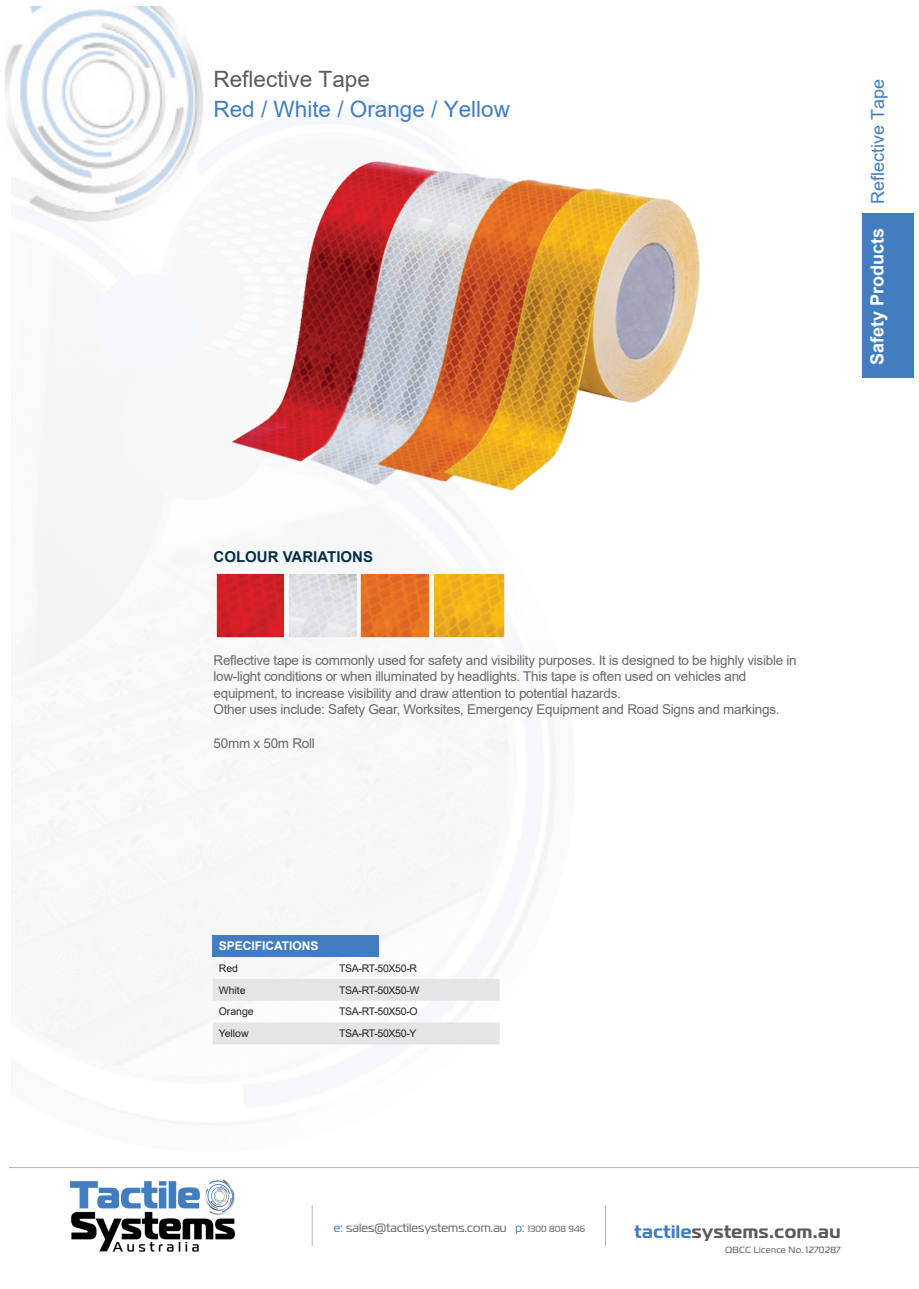
<style>
.page{position:relative;width:919px;height:1289px;background:#fff}
.page>*{position:absolute;margin:0;border:0;box-sizing:border-box;transform-origin:0 0}
.t1{font:22.5px "Arial";color:#427dc0}
.t2{font:22.5px "Arial";color:#5a5b5d}
.t3{font:700 18px "Magistral";letter-spacing:.03em;color:#417dc0}
.t4{font:700 18px "Arial";color:#fff}
.t5{font:18px "Arial";color:#427dc0}
.t6{font:700 15px "Arial";color:#032f46}
.t7{font:13.5px/16.5px "Arial";letter-spacing:-.02em;color:#66696a}
.t8{font:12px "Magistral";letter-spacing:.01em;color:#636466}
.t9{font:700 12px "Arial";color:#fff}
.t10{font:10.5px "Arial";letter-spacing:-.03em;color:#231f20}
.t11{font:9px "Magistral";letter-spacing:.03em;color:#595a5c}
.s1{color:#427dc0}
.s2{color:#626366}
.s3{font-size:9px;color:#646568}
.s4{color:#5a5a5d}
.s5{color:#595a5c}
</style>
<div class="page">
<img style="left:5px;top:6px;width:187px;height:128px">
<hr style="left:9px;top:1167px;width:909px;height:1px;background:#b0b2b4">
<hr style="left:312px;top:1205px;width:1px;height:40px;background:#b0b2b4">
<img style="left:69px;top:1179px;width:166px;height:73px">
<hr style="left:605px;top:1205px;width:1px;height:40px;background:#b0b2b4">
<img style="left:11px;top:50px;width:545px;height:1074px">
<div style="left:861px;top:213px;width:52px;height:164px;background:#427dc0"></div>
<div style="left:213px;top:935px;width:166px;height:22px;background:#427dc0"></div>
<div style="left:213px;top:978px;width:286px;height:22px;background:#e3e5e6"></div>
<div style="left:213px;top:1022px;width:286px;height:22px;background:#e3e5e6"></div>
<img style="left:228px;top:151px;width:472px;height:406px">
<img style="left:211px;top:567px;width:297px;height:74px">
<p class="t2" style="left:213px;top:63px;width:158px">Reflective Tape</p>
<p class="t1" style="left:213px;top:93px;width:298px">Red / White / Orange / Yellow</p>
<p class="t5" style="left:865px;top:204px;width:127px;rotate:-90deg">Reflective Tape</p>
<p class="t4" style="left:864px;top:365px;width:139px;rotate:-90deg">Safety Products</p>
<p class="t6" style="left:213px;top:546px;width:161px">COLOUR VARIATIONS</p>
<p class="t7" style="left:213px;top:652px;width:584px">Reflective tape is commonly used for safety and visibility purposes. It is designed to be highly visible in low-light conditions or when illuminated by headlights. This tape is often used on vehicles and equipment, to increase visibility and draw attention to potential hazards.<br>Other uses include: Safety Gear, Worksites, Emergency Equipment and Road Signs and markings.</p>
<p class="t7" style="left:213px;top:734px;width:103px">50mm x 50m Roll</p>
<p class="t9" style="left:219px;top:937px;width:101px">SPECIFICATIONS</p>
<p class="t10" style="left:219px;top:960px;width:21px">Red</p>
<p class="t10" style="left:339px;top:960px;width:79px">TSA-RT-50X50-R</p>
<p class="t10" style="left:219px;top:982px;width:28px">White</p>
<p class="t10" style="left:339px;top:982px;width:82px">TSA-RT-50X50-W</p>
<p class="t10" style="left:219px;top:1004px;width:37px">Orange</p>
<p class="t10" style="left:339px;top:1004px;width:80px">TSA-RT-50X50-O</p>
<p class="t10" style="left:219px;top:1026px;width:31px">Yellow</p>
<p class="t10" style="left:339px;top:1026px;width:79px">TSA-RT-50X50-Y</p>
<p class="t8" style="left:334px;top:1220px;width:253px"><span class="s1">e:</span> <span class="s2">sales</span>@tactilesystems.com.au <span class="s1">p:</span> <span class="s3">1300 808 946</span></p>
<h2 class="t3" style="left:634px;top:1219px;width:207px">tactile<span class="s4">systems</span><span class="s5">.com.au</span></h2>
<p class="t11" style="left:725px;top:1243px;width:117px">QBCC Licence No. 1270287</p>
</div>
